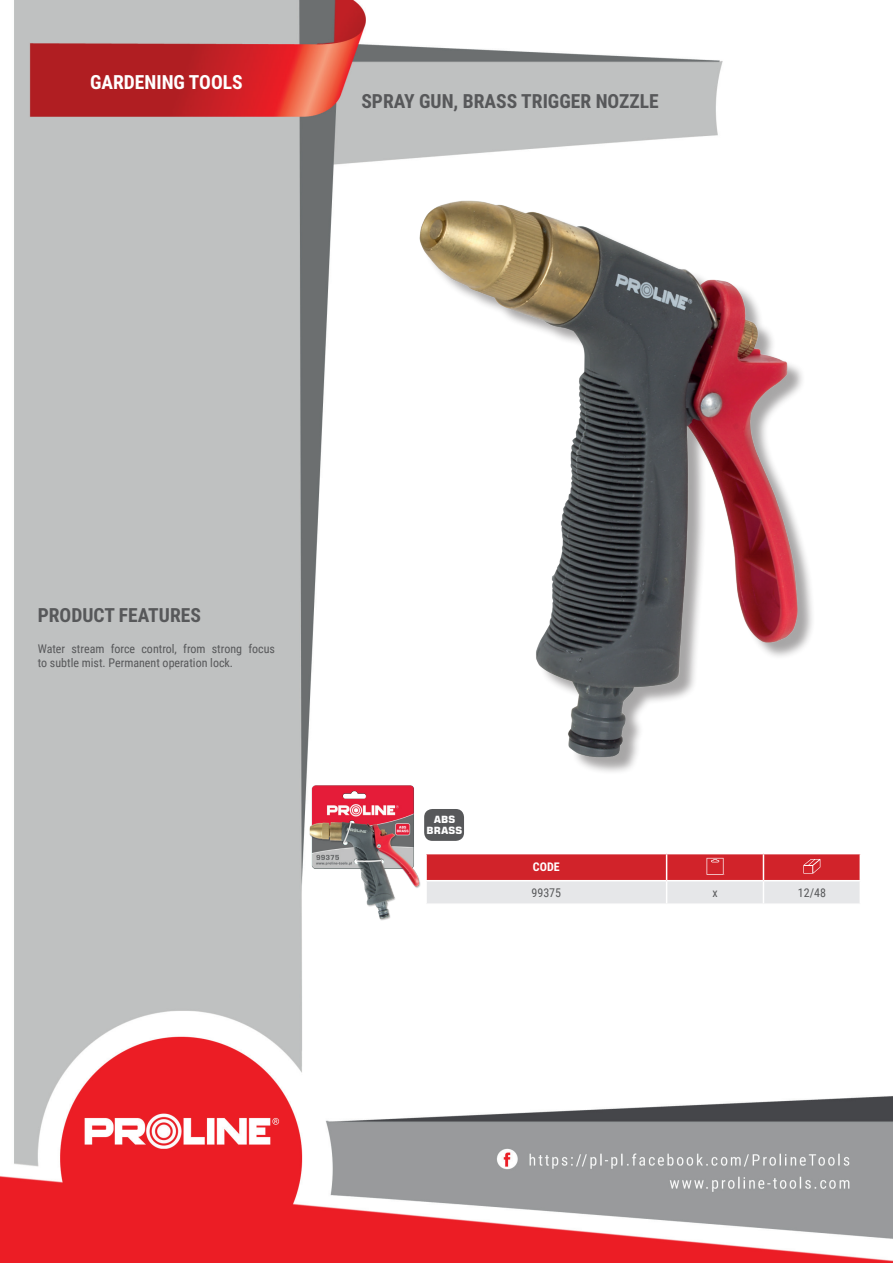
<style>
.page{position:relative;width:893px;height:1263px;background:#fff}
.page>*{position:absolute;margin:0;border:0;box-sizing:border-box;transform-origin:0 0}
.t1{font:700 19.5px "Roboto Condensed";color:#57585a}
.t2{font:700 19.5px "Roboto Condensed";color:#fff}
.t3{font:12px/14.4px "Roboto Condensed";color:#57585a}
.t4{font:700 12px "Roboto Condensed";color:#fff}
.t5{font:700 9.9px/10.6px "Square 721 BT";letter-spacing:.02em;color:#fff;text-align:center}
</style>
<div class="page">
<img style="left:0;top:0;width:893px;height:1263px">
<div style="left:423px;top:203px;width:393px;height:572px;background:#231f20;opacity:.4"></div>
<img style="left:420px;top:200px;width:378px;height:557px">
<hr style="left:425px;top:854px;width:2px;height:26px;background:#fff">
<hr style="left:425px;top:881px;width:2px;height:22px;background:#fff">
<hr style="left:425px;top:853px;width:242px;height:1px;background:#fff">
<hr style="left:425px;top:880px;width:242px;height:1px;background:#fff">
<hr style="left:425px;top:903px;width:242px;height:2px;background:#fff">
<hr style="left:667px;top:903px;width:96px;height:2px;background:#fff">
<hr style="left:763px;top:903px;width:98px;height:2px;background:#fff">
<svg style="left:426px;top:853px;width:435px;height:51px;background:#de898e"></svg>
<div style="left:424px;top:809px;width:40px;height:32px;background:#57585a;border-radius:8px"></div>
<img style="left:309px;top:785px;width:112px;height:135px">
<h1 class="t2" style="left:90px;top:69px;width:154px">GARDENING TOOLS</h1>
<h1 class="t1" style="left:361px;top:88px;width:299px">SPRAY GUN, BRASS TRIGGER NOZZLE</h1>
<h1 class="t1" style="left:38px;top:601px;width:165px">PRODUCT FEATURES</h1>
<p class="t3" style="left:38px;top:641px;width:239px">Water stream force control, from strong focus to subtle mist. Permanent operation lock.</p>
<p class="t5" style="left:427px;top:814px;width:37px">ABS<br>BRASS</p>
<p class="t4" style="left:533px;top:859px;width:28px">CODE</p>
<p class="t3" style="left:531px;top:885px;width:31px">99375</p>
<p class="t3" style="left:712px;top:885px;width:7px">x</p>
<p class="t3" style="left:798px;top:885px;width:30px">12/48</p>
</div>
